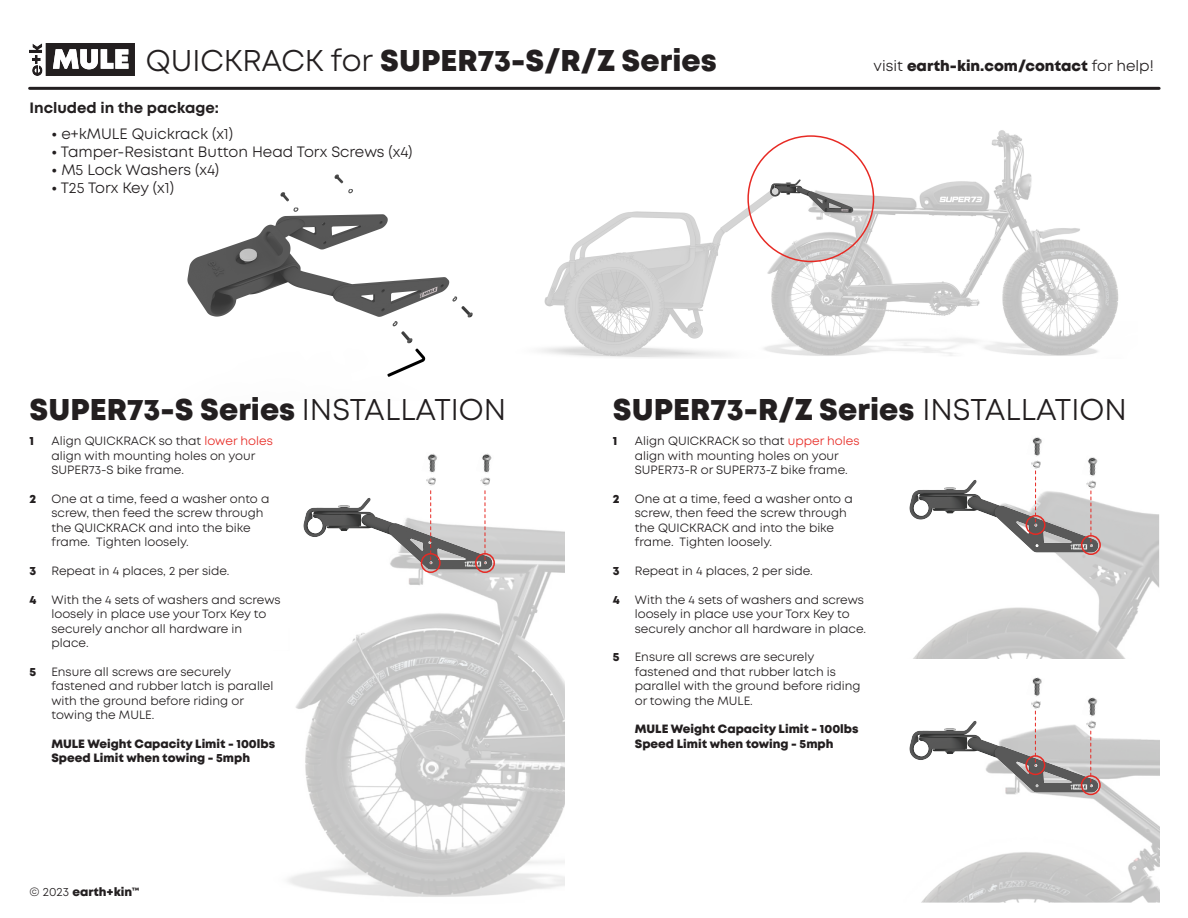
<style>
.page{position:relative;width:1188px;height:918px;background:#fff}
.page>*{position:absolute;margin:0;border:0;box-sizing:border-box;transform-origin:0 0}
.t1{font:800 30px "Mont";color:#231f20}
.t2{font:15px "Mont";color:#231f20}
.t3{font:800 15px "Mont";color:#231f20}
.t4{font:700 15px "Mont";color:#231f20}
.t5{font:12px/14.4px "Mont";color:#231f20}
.t6{font:800 12px/14.4px "Mont";color:#231f20}
.s1{font-weight:400}
.s2{font-weight:700}
.s3{color:#e72a24}
</style>
<div class="page">
<img style="left:921px;top:738px;width:238px;height:165px">
<img style="left:913px;top:503px;width:246px;height:156px">
<img style="left:909px;top:480px;width:192px;height:75px">
<img style="left:909px;top:721px;width:192px;height:74px">
<img style="left:288px;top:527px;width:277px;height:370px">
<img style="left:1032px;top:437px;width:10px;height:20px">
<svg style="left:1030px;top:460px;width:11px;height:65px"></svg>
<div style="left:1026px;top:515px;width:20px;height:20px;border:2px solid #e72a24;border-radius:50%"></div>
<img style="left:1088px;top:457px;width:10px;height:20px">
<svg style="left:1085px;top:480px;width:12px;height:65px"></svg>
<div style="left:1081px;top:535px;width:20px;height:20px;border:2px solid #e72a24;border-radius:50%"></div>
<img style="left:1032px;top:677px;width:10px;height:20px">
<svg style="left:1030px;top:700px;width:11px;height:65px"></svg>
<div style="left:1025px;top:755px;width:20px;height:20px;border:2px solid #e72a24;border-radius:50%"></div>
<img style="left:1087px;top:697px;width:11px;height:20px">
<svg style="left:1085px;top:720px;width:11px;height:65px"></svg>
<div style="left:1081px;top:775px;width:20px;height:20px;border:2px solid #e72a24;border-radius:50%"></div>
<img style="left:187px;top:174px;width:286px;height:203px">
<img style="left:30px;top:43px;width:104px;height:32px">
<hr style="left:30px;top:87px;width:1129px;height:3px;background:#231f20">
<img style="left:540px;top:130px;width:579px;height:228px">
<img style="left:301px;top:498px;width:194px;height:75px">
<img style="left:427px;top:453px;width:11px;height:20px">
<div style="left:421px;top:553px;width:20px;height:20px;border:2px solid #e72a24;border-radius:50%"></div>
<svg style="left:425px;top:477px;width:11px;height:86px"></svg>
<img style="left:482px;top:453px;width:10px;height:20px">
<div style="left:475px;top:553px;width:20px;height:20px;border:2px solid #e72a24;border-radius:50%"></div>
<svg style="left:479px;top:477px;width:12px;height:86px"></svg>
<h1 class="t1" style="left:146px;top:41px;width:572px"><span class="s1">QUICKRACK for</span> SUPER73-S/R/Z Series</h1>
<p class="t4" style="left:30px;top:98px;width:191px">Included in the package:</p>
<p class="t2" style="left:51px;top:124px;width:183px"><span class="s2">•</span> e+kMULE Quickrack (x1)</p>
<p class="t2" style="left:51px;top:142px;width:363px"><span class="s2">•</span> Tamper-Resistant Button Head Torx Screws (x4)</p>
<p class="t2" style="left:51px;top:160px;width:169px"><span class="s2">•</span> M5 Lock Washers (x4)</p>
<p class="t2" style="left:51px;top:178px;width:124px"><span class="s2">•</span> T25 Torx Key (x1)</p>
<p class="t3" style="left:874px;top:56px;width:282px"><span class="s1">visit</span> earth-kin.com/contact <span class="s1">for help!</span></p>
<h1 class="t1" style="left:30px;top:390px;width:478px">SUPER73-S Series <span class="s1">INSTALLATION</span></h1>
<h1 class="t1" style="left:613px;top:390px;width:515px">SUPER73-R/Z Series <span class="s1">INSTALLATION</span></h1>
<p class="t6" style="left:30px;top:434px;width:6px">1</p>
<p class="t6" style="left:30px;top:492px;width:8px">2</p>
<p class="t6" style="left:30px;top:564px;width:8px">3</p>
<p class="t6" style="left:30px;top:593px;width:9px">4</p>
<p class="t6" style="left:30px;top:665px;width:8px">5</p>
<p class="t5" style="left:51px;top:434px;width:223px">Align QUICKRACK so that <span class="s3">lower holes </span>align with mounting holes on your<br>SUPER73-S bike frame.</p>
<p class="t5" style="left:51px;top:492px;width:220px">One at a time, feed a washer onto a screw, then feed the screw through the QUICKRACK and into the bike frame. Tighten loosely.</p>
<p class="t5" style="left:51px;top:564px;width:180px">Repeat in 4 places, 2 per side.</p>
<p class="t5" style="left:51px;top:593px;width:231px">With the 4 sets of washers and screws loosely in place use your Torx Key to securely anchor all hardware in place.</p>
<p class="t5" style="left:51px;top:665px;width:224px">Ensure all screws are securely fastened and rubber latch is parallel with the ground before riding or towing the MULE.</p>
<p class="t6" style="left:51px;top:737px;width:225px">MULE Weight Capacity Limit - 100lbs<br>Speed Limit when towing - 5mph</p>
<p class="t6" style="left:613px;top:434px;width:6px">1</p>
<p class="t6" style="left:613px;top:492px;width:8px">2</p>
<p class="t6" style="left:613px;top:564px;width:8px">3</p>
<p class="t6" style="left:613px;top:593px;width:9px">4</p>
<p class="t6" style="left:613px;top:650px;width:8px">5</p>
<p class="t5" style="left:635px;top:434px;width:226px">Align QUICKRACK so that <span class="s3">upper holes </span>align with mounting holes on your<br>SUPER73-R or SUPER73-Z bike frame.</p>
<p class="t5" style="left:635px;top:492px;width:220px">One at a time, feed a washer onto a screw, then feed the screw through the QUICKRACK and into the bike frame. Tighten loosely.</p>
<p class="t5" style="left:635px;top:564px;width:180px">Repeat in 4 places, 2 per side.</p>
<p class="t5" style="left:635px;top:593px;width:233px">With the 4 sets of washers and screws loosely in place use your Torx Key to securely anchor all hardware in place.</p>
<p class="t5" style="left:635px;top:650px;width:227px">Ensure all screws are securely fastened and that rubber latch is parallel with the ground before riding or towing the MULE.</p>
<p class="t6" style="left:635px;top:722px;width:225px">MULE Weight Capacity Limit - 100lbs<br>Speed Limit when towing - 5mph</p>
<p class="t6" style="left:30px;top:885px;width:112px"><span class="s1">© 2023</span> earth+ kin™</p>
</div>
